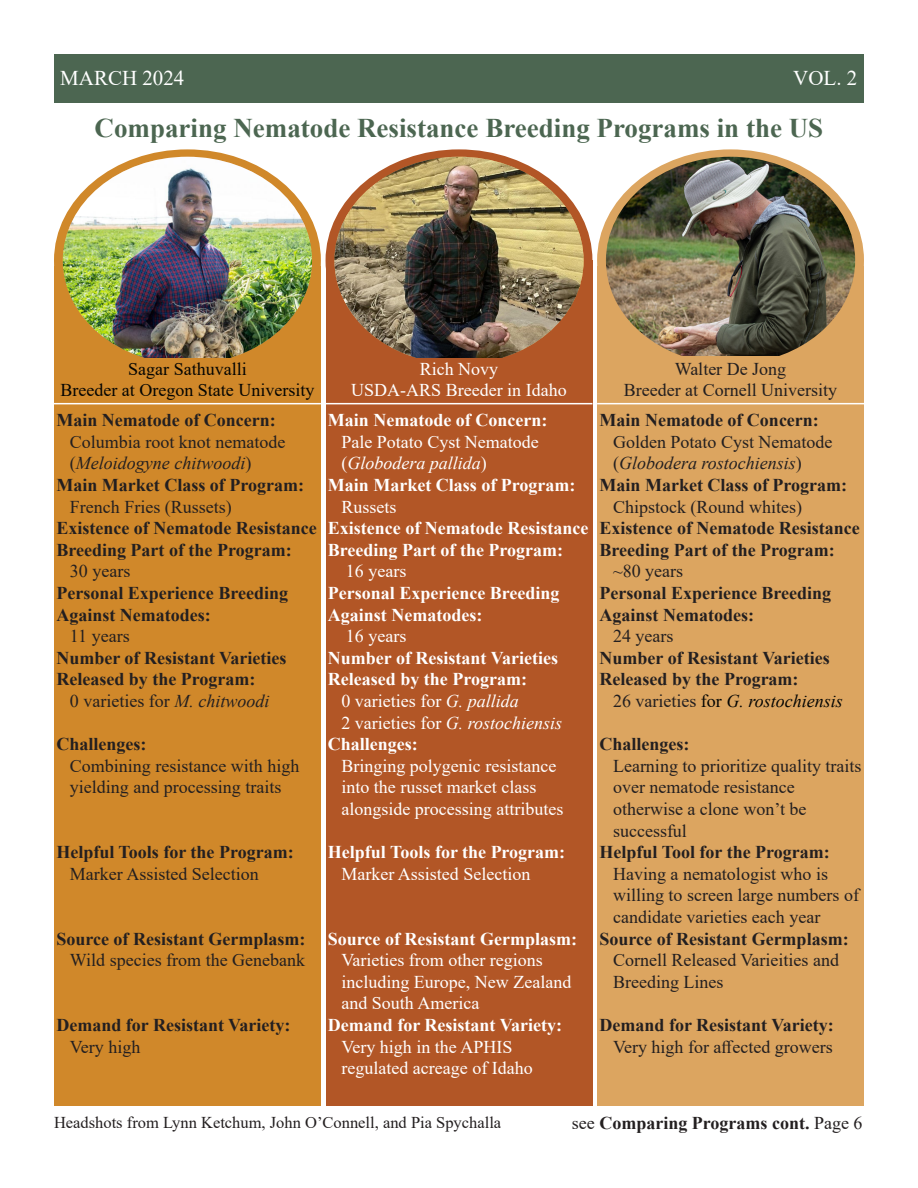
<style>
.page{position:relative;width:918px;height:1188px;background:#fff}
.page>*{position:absolute;margin:0;border:0;box-sizing:border-box;transform-origin:0 0}
.t1{font:700 27px "Times New Roman";color:#4c6651}
.t2{font:21px "Times New Roman";color:#fff}
.t3{font:700 18px/21.6px "Times New Roman";color:#231f20}
.t4{font:18px "Times New Roman";color:#231f20}
.t5{font:18px "Times New Roman";color:#fff}
.t6{font:700 18px/21.6px "Times New Roman";color:#fff}
.t7{font:italic 18px "Times New Roman";color:#231f20}
.t8{font:italic 18px "Times New Roman";color:#fff}
.t9{font:18px "Times New Roman";color:#040503}
.t10{font:italic 18px "Times New Roman";color:#040503}
.t11{font:16.5px "Times New Roman";color:#231f20}
.s1{font-style:normal}
.s2{font-style:italic}
.s3{font-style:normal;color:#231f20}
.s4{font-weight:400}
</style>
<div class="page">
<div style="left:54px;top:54px;width:810px;height:48px;background:#4c6651"></div>
<div style="left:54px;top:266px;width:267px;height:840px;background:#d0882a"></div>
<div style="left:54px;top:149px;width:267px;height:223px;background:#d0882a;border-radius:50%"></div>
<img style="left:63px;top:157px;width:249px;height:201px">
<hr style="left:54px;top:403px;width:267px;height:1px;background:#fff">
<div style="left:326px;top:260px;width:266px;height:846px;background:#b25626"></div>
<div style="left:326px;top:149px;width:266px;height:223px;background:#b25626;border-radius:50%"></div>
<img style="left:334px;top:157px;width:250px;height:201px">
<hr style="left:326px;top:403px;width:266px;height:1px;background:#fff">
<div style="left:597px;top:266px;width:267px;height:840px;background:#dca560"></div>
<div style="left:597px;top:149px;width:267px;height:223px;background:#dca560;border-radius:50%"></div>
<img style="left:606px;top:157px;width:249px;height:199px">
<hr style="left:597px;top:403px;width:267px;height:1px;background:#fff">
<p class="t2" style="left:60px;top:64px;width:126px">MARCH 2024</p>
<p class="t2" style="left:793px;top:64px;width:66px">VOL. 2</p>
<p class="t1" style="left:95px;top:108px;width:730px">Comparing Nematode Resistance Breeding Programs in the US</p>
<p class="t9" style="left:128px;top:356px;width:120px">Sagar Sathuvalli</p>
<p class="t9" style="left:60px;top:378px;width:255px">Breeder at Oregon State University</p>
<p class="t3" style="left:56px;top:409px;width:221px">Main Nematode of Concern:</p>
<p class="t4" style="left:70px;top:429px;width:217px">Columbia root knot nematode</p>
<p class="t7" style="left:70px;top:451px;width:183px"><span class="s1">(</span>Meloidogyne chitwoodi<span class="s1">)</span></p>
<p class="t3" style="left:56px;top:474px;width:249px">Main Market Class of Program:</p>
<p class="t4" style="left:70px;top:494px;width:163px">French Fries (Russets)</p>
<p class="t3" style="left:56px;top:517px;width:262px">Existence of Nematode Resistance<br>Breeding Part of the Program:</p>
<p class="t4" style="left:70px;top:559px;width:62px">30 years</p>
<p class="t3" style="left:56px;top:582px;width:233px">Personal Experience Breeding<br>Against Nematodes:</p>
<p class="t4" style="left:70px;top:623px;width:61px">11 years</p>
<p class="t3" style="left:56px;top:646px;width:232px">Number of Resistant Varieties<br>Released by the Program:</p>
<p class="t4" style="left:70px;top:688px;width:201px">0 varieties for <span class="s2">M. chitwoodi</span></p>
<p class="t3" style="left:56px;top:733px;width:91px">Challenges:</p>
<p class="t4" style="left:70px;top:753px;width:231px">Combining resistance with high</p>
<p class="t4" style="left:70px;top:775px;width:213px">yielding and processing traits</p>
<p class="t3" style="left:56px;top:841px;width:239px">Helpful Tools for the Program:</p>
<p class="t4" style="left:70px;top:861px;width:190px">Marker Assisted Selection</p>
<p class="t5" style="left:420px;top:356px;width:80px">Rich Novy</p>
<p class="t5" style="left:351px;top:378px;width:217px">USDA-ARS Breeder in Idaho</p>
<p class="t6" style="left:328px;top:409px;width:221px">Main Nematode of Concern:</p>
<p class="t5" style="left:341px;top:429px;width:199px">Pale Potato Cyst Nematode</p>
<p class="t8" style="left:341px;top:451px;width:147px"><span class="s1">(</span>Globodera pallida<span class="s1">)</span></p>
<p class="t6" style="left:328px;top:474px;width:249px">Main Market Class of Program:</p>
<p class="t5" style="left:341px;top:494px;width:57px">Russets</p>
<p class="t6" style="left:328px;top:517px;width:262px">Existence of Nematode Resistance<br>Breeding Part of the Program:</p>
<p class="t5" style="left:346px;top:559px;width:62px">16 years</p>
<p class="t6" style="left:328px;top:582px;width:233px">Personal Experience Breeding<br>Against Nematodes:</p>
<p class="t5" style="left:346px;top:623px;width:62px">16 years</p>
<p class="t6" style="left:328px;top:646px;width:232px">Number of Resistant Varieties<br>Released by the Program:</p>
<p class="t5" style="left:341px;top:688px;width:179px">0 varieties for <span class="s2">G. pallida</span></p>
<p class="t8" style="left:341px;top:710px;width:222px"><span class="s1">2 varieties for</span> G. rostochiensis</p>
<p class="t6" style="left:328px;top:733px;width:92px">Challenges:</p>
<p class="t5" style="left:341px;top:753px;width:216px">Bringing polygenic resistance</p>
<p class="t5" style="left:341px;top:775px;width:196px">into the russet market class</p>
<p class="t5" style="left:341px;top:796px;width:223px">alongside processing attributes</p>
<p class="t6" style="left:328px;top:841px;width:239px">Helpful Tools for the Program:</p>
<p class="t5" style="left:341px;top:861px;width:190px">Marker Assisted Selection</p>
<p class="t3" style="left:56px;top:927px;width:251px">Source of Resistant Germplasm:</p>
<p class="t4" style="left:70px;top:947px;width:237px">Wild species from the Genebank</p>
<p class="t3" style="left:56px;top:1014px;width:236px">Demand for Resistant Variety:</p>
<p class="t4" style="left:70px;top:1034px;width:72px">Very high</p>
<p class="t6" style="left:328px;top:927px;width:251px">Source of Resistant Germplasm:</p>
<p class="t5" style="left:341px;top:947px;width:203px">Varieties from other regions</p>
<p class="t5" style="left:341px;top:969px;width:231px">including Europe, New Zealand</p>
<p class="t5" style="left:341px;top:991px;width:139px">and South America</p>
<p class="t6" style="left:328px;top:1014px;width:236px">Demand for Resistant Variety:</p>
<p class="t5" style="left:341px;top:1034px;width:172px">Very high in the APHIS</p>
<p class="t5" style="left:341px;top:1055px;width:193px">regulated acreage of Idaho</p>
<p class="t4" style="left:675px;top:356px;width:113px">Walter De Jong</p>
<p class="t4" style="left:624px;top:378px;width:215px">Breeder at Cornell University</p>
<p class="t3" style="left:600px;top:409px;width:221px">Main Nematode of Concern:</p>
<p class="t4" style="left:613px;top:429px;width:221px">Golden Potato Cyst Nematode</p>
<p class="t7" style="left:613px;top:451px;width:190px"><span class="s1">(</span>Globodera rostochiensis<span class="s1">)</span></p>
<p class="t3" style="left:600px;top:474px;width:249px">Main Market Class of Program:</p>
<p class="t4" style="left:613px;top:494px;width:191px">Chipstock (Round whites)</p>
<p class="t3" style="left:600px;top:517px;width:262px">Existence of Nematode Resistance<br>Breeding Part of the Program:</p>
<p class="t4" style="left:613px;top:559px;width:72px">~80 years</p>
<p class="t3" style="left:600px;top:582px;width:233px">Personal Experience Breeding<br>Against Nematodes:</p>
<p class="t4" style="left:613px;top:623px;width:62px">24 years</p>
<p class="t3" style="left:600px;top:646px;width:232px">Number of Resistant Varieties<br>Released by the Program:</p>
<p class="t10" style="left:613px;top:689px;width:231px"><span class="s3">26 varieties</span> <span class="s1">for</span> G. rostochiensis</p>
<p class="t3" style="left:600px;top:733px;width:92px">Challenges:</p>
<p class="t4" style="left:613px;top:753px;width:250px">Learning to prioritize quality traits</p>
<p class="t4" style="left:613px;top:775px;width:183px">over nematode resistance</p>
<p class="t4" style="left:613px;top:796px;width:195px">otherwise a clone won’t be</p>
<p class="t4" style="left:613px;top:818px;width:75px">successful</p>
<p class="t3" style="left:600px;top:841px;width:232px">Helpful Tool for the Program:</p>
<p class="t4" style="left:613px;top:861px;width:216px">Having a nematologist who is</p>
<p class="t4" style="left:613px;top:883px;width:248px">willing to screen large numbers of</p>
<p class="t4" style="left:613px;top:904px;width:209px">candidate varieties each year</p>
<p class="t3" style="left:600px;top:927px;width:251px">Source of Resistant Germplasm:</p>
<p class="t4" style="left:613px;top:947px;width:228px">Cornell Released Varieities and</p>
<p class="t4" style="left:613px;top:969px;width:112px">Breeding Lines</p>
<p class="t3" style="left:600px;top:1014px;width:236px">Demand for Resistant Variety:</p>
<p class="t4" style="left:613px;top:1034px;width:221px">Very high for affected growers</p>
<p class="t11" style="left:54px;top:1111px;width:449px">Headshots from Lynn Ketchum, John O’Connell, and Pia Spychalla</p>
<p class="t3" style="left:572px;top:1112px;width:292px"><span class="s4">see</span> Comparing Programs cont. <span class="s4">Page 6</span></p>
</div>
